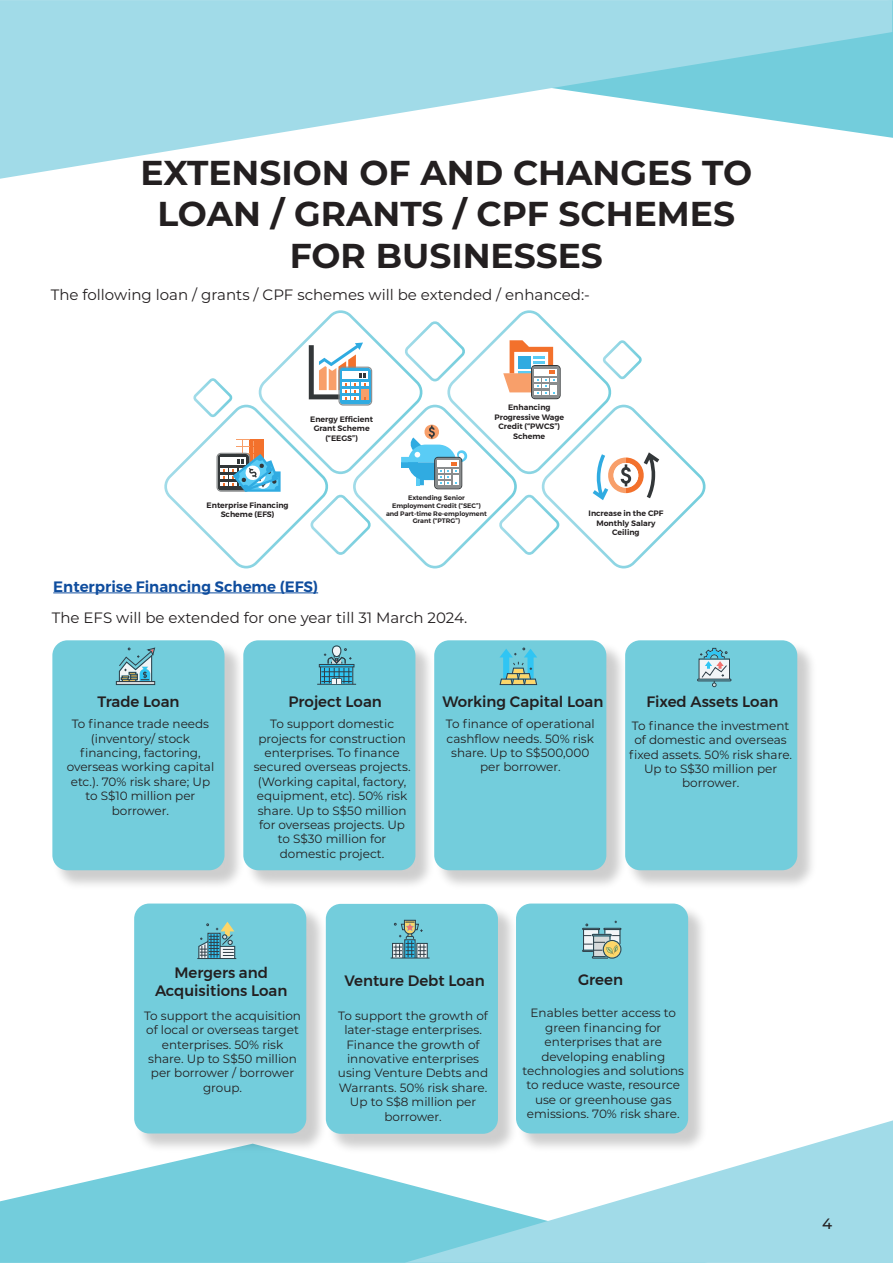
<style>
.page{position:relative;width:893px;height:1263px;background:#fff}
.page>*{position:absolute;margin:0;border:0;box-sizing:border-box;transform-origin:0 0}
.t1{font:700 34.5px/41.4px "Montserrat";color:#231f20;text-align:center}
.t2{font:15px "Montserrat";color:#231f20}
.t3{font:500 15px/18px "Montserrat";color:#231f20;text-align:center}
.t4{font:600 15px "Montserrat";color:#0f4d9e}
.t5{font:12px/14.4px "Montserrat";color:#231f20;text-align:center}
.t6{font:600 7.8px/9.3px "Montserrat";color:#231f20;text-align:center}
.t7{font:600 6.45px/7.8px "Montserrat";color:#231f20;text-align:center}
</style>
<div class="page">
<svg style="left:0;top:0;width:892px;height:179px;fill:#a1dbe8"></svg>
<svg style="left:0;top:1158px;width:404px;height:105px;background:#84d3e0"></svg>
<svg style="left:404px;top:1120px;width:489px;height:143px;fill:#a1dbe8"></svg>
<hr style="left:53px;top:592px;width:265px;height:1px;background:#0f4d9e">
<svg style="left:164px;top:310px;width:541px;height:258px"></svg>
<div style="left:52px;top:640px;width:173px;height:230px;background:#73cddc;border-radius:15px"></div>
<img style="left:240px;top:640px;width:190px;height:245px">
<div style="left:243px;top:640px;width:172px;height:230px;background:#73cddc;border-radius:15px"></div>
<img style="left:434px;top:640px;width:188px;height:245px">
<div style="left:434px;top:640px;width:172px;height:230px;background:#73cddc;border-radius:15px"></div>
<img style="left:625px;top:641px;width:187px;height:244px">
<div style="left:625px;top:640px;width:172px;height:230px;background:#73cddc;border-radius:15px"></div>
<img style="left:134px;top:904px;width:188px;height:254px">
<div style="left:134px;top:903px;width:172px;height:230px;background:#73cddc;border-radius:15px"></div>
<img style="left:325px;top:903px;width:188px;height:255px">
<div style="left:326px;top:904px;width:172px;height:230px;background:#73cddc;border-radius:15px"></div>
<img style="left:513px;top:909px;width:200px;height:249px">
<div style="left:516px;top:903px;width:172px;height:230px;background:#73cddc;border-radius:15px"></div>
<svg style="left:116px;top:647px;width:40px;height:38px"></svg>
<hr style="left:391px;top:958px;width:39px;height:1px;background:#303f48">
<div style="left:392px;top:943px;width:11px;height:15px;border:1px solid #303f48"></div>
<div style="left:416px;top:943px;width:12px;height:15px;border:1px solid #303f48"></div>
<svg style="left:393px;top:919px;width:33px;height:40px"></svg>
<svg style="left:499px;top:648px;width:39px;height:37px"></svg>
<hr style="left:197px;top:958px;width:39px;height:1px;background:#303f48">
<div style="left:220px;top:946px;width:15px;height:13px;border:1px solid #303f48"></div>
<svg style="left:198px;top:922px;width:36px;height:37px"></svg>
<hr style="left:317px;top:684px;width:39px;height:1px;background:#303f48">
<svg style="left:319px;top:645px;width:36px;height:39px"></svg>
<svg style="left:582px;top:921px;width:39px;height:38px"></svg>
<div style="left:699px;top:659px;width:31px;height:20px;border:1px solid #303f48"></div>
<div style="left:697px;top:679px;width:34px;height:2px;border:1px solid #303f48"></div>
<svg style="left:700px;top:648px;width:28px;height:39px"></svg>
<h1 class="t1" style="left:141px;top:150px;width:613px">EXTENSION OF AND CHANGES TO<br>LOAN / GRANTS / CPF SCHEMES<br>FOR BUSINESSES</h1>
<p class="t2" style="left:51px;top:284px;width:541px">The following loan / grants / CPF schemes will be extended / enhanced:-</p>
<p class="t6" style="left:207px;top:500px;width:83px">Enterprise Financing<br>Scheme (EFS)</p>
<p class="t6" style="left:310px;top:414px;width:65px">Energy Efficient<br>Grant Scheme (“EEGS”)</p>
<p class="t6" style="left:494px;top:403px;width:71px">Enhancing<br>Progressive Wage<br>Credit (“PWCS”)<br>Scheme</p>
<p class="t7" style="left:386px;top:494px;width:102px">Extending Senior<br>Employment Credit (“SEC”) and Part-time Re-employment<br>Grant (“PTRG”)</p>
<p class="t4" style="left:53px;top:574px;width:266px">Enterprise Financing Scheme (EFS)</p>
<p class="t2" style="left:52px;top:607px;width:417px">The EFS will be extended for one year till 31 March 2024.</p>
<p class="t6" style="left:589px;top:509px;width:76px">Increase in the CPF<br>Monthly Salary<br>Ceiling</p>
<p class="t3" style="left:97px;top:693px;width:84px">Trade Loan</p>
<p class="t3" style="left:288px;top:693px;width:95px">Project Loan</p>
<p class="t5" style="left:67px;top:716px;width:149px">To finance trade needs (inventory/ stock financing, factoring, overseas working capital etc.). 70% risk share; Up to S$10 million per borrower.</p>
<p class="t5" style="left:254px;top:716px;width:158px">To support domestic projects for construction enterprises. To finance secured overseas projects. (Working capital, factory, equipment, etc). 50% risk share. Up to S$50 million for overseas projects. Up to S$30 million for domestic project.</p>
<p class="t3" style="left:442px;top:693px;width:163px">Working Capital Loan</p>
<p class="t5" style="left:446px;top:716px;width:151px">To finance of operational cashflow needs. 50% risk share. Up to S$500,000 per borrower.</p>
<p class="t3" style="left:646px;top:693px;width:134px">Fixed Assets Loan</p>
<p class="t5" style="left:629px;top:718px;width:164px">To finance the investment of domestic and overseas fixed assets. 50% risk share.<br>Up to S$30 million per borrower.</p>
<p class="t3" style="left:155px;top:963px;width:134px">Mergers and<br>Acquisitions Loan</p>
<p class="t5" style="left:144px;top:1008px;width:159px">To support the acquisition of local or overseas target enterprises. 50% risk share. Up to S$50 million per borrower / borrower group.</p>
<p class="t3" style="left:344px;top:972px;width:142px">Venture Debt Loan</p>
<p class="t5" style="left:338px;top:1008px;width:152px">To support the growth of later-stage enterprises.<br>Finance the growth of innovative enterprises using Venture Debts and<br>Warrants. 50% risk share.<br>Up to S$8 million per borrower.</p>
<p class="t3" style="left:578px;top:970px;width:46px">Green</p>
<p class="t5" style="left:522px;top:1005px;width:163px">Enables better access to green financing for enterprises that are developing enabling technologies and solutions to reduce waste, resource use or greenhouse gas emissions. 70% risk share.</p>
<p class="t3" style="left:822px;top:1214px;width:12px">4</p>
</div>
